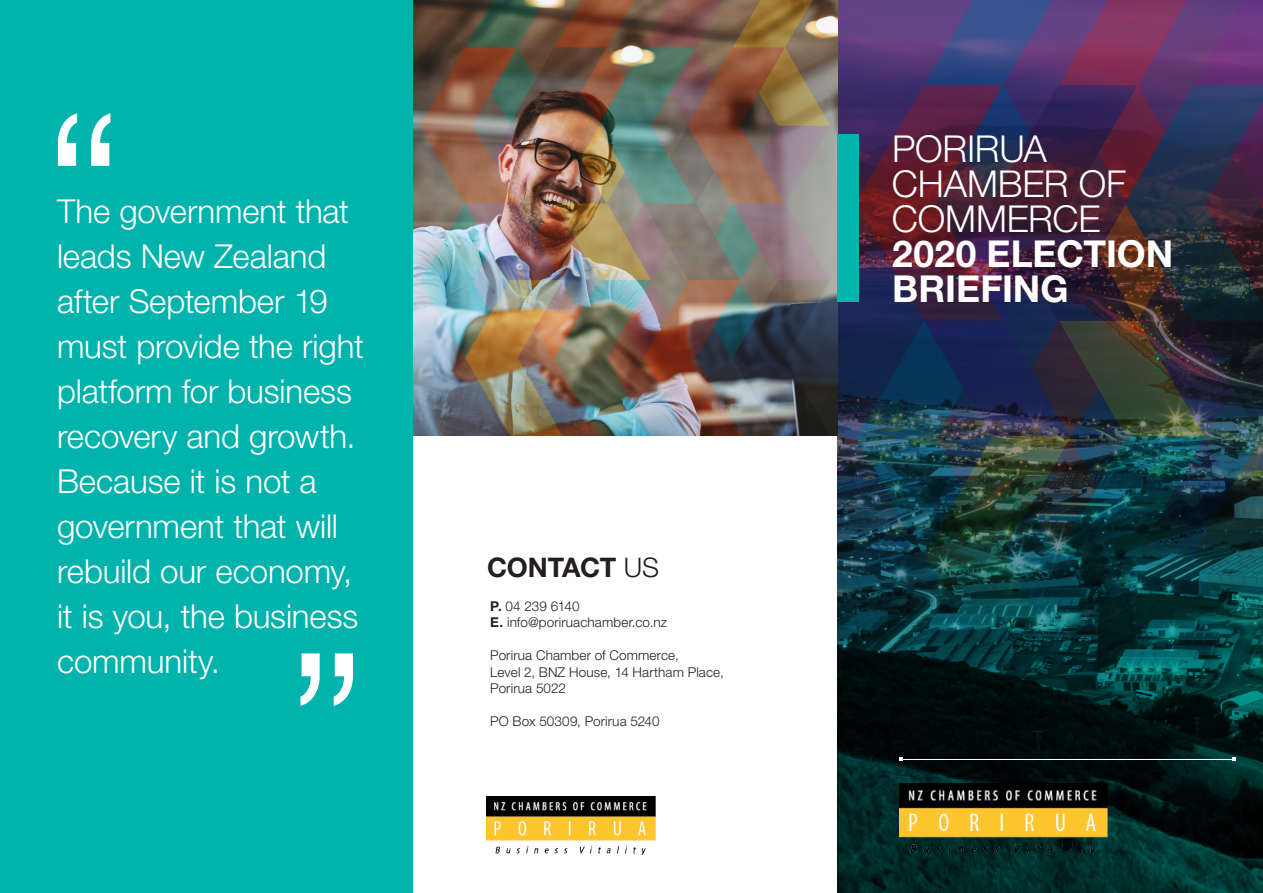
<style>
.page{position:relative;width:1263px;height:893px;background:#fff}
.page>*{position:absolute;margin:0;border:0;box-sizing:border-box;transform-origin:0 0}
.Heading_1{font:300 37.2px/35.1px "Helvetica Neue LT Pro";letter-spacing:-.005em;color:#fff}
.indent{font:300 33px/45px "Helvetica Neue LT Pro";letter-spacing:-.005em;color:#fff}
.Heading_1-2{font:700 27px "Helvetica Neue LT Pro";letter-spacing:-.005em;color:#231f20}
.t1{font:300 13.5px/16.5px "Helvetica Neue LT Pro";letter-spacing:.01em;color:#231f20}
.s1{font-weight:300}
.s2{font-weight:700}
</style>
<div class="page">
<svg style="left:838px;top:0;width:425px;height:893px;background:#031e20"></svg>
<img style="left:412px;top:0;width:426px;height:436px">
<div style="left:0;top:0;width:412px;height:893px;background:#00b3ac"></div>
<img style="left:900px;top:783px;width:207px;height:72px">
<img style="left:487px;top:797px;width:168px;height:58px">
<hr style="left:901px;top:759px;width:333px;height:1px;background:#fff">
<img style="left:855px;top:0;width:408px;height:672px">
<svg style="left:58px;top:113px;width:52px;height:53px"></svg>
<svg style="left:300px;top:653px;width:53px;height:53px"></svg>
<img style="left:420px;top:0;width:410px;height:436px">
<div style="left:838px;top:134px;width:21px;height:167px;background:#00b3ac"></div>
<p class="indent" style="left:57px;top:188px;width:308px">The government that leads New Zealand after September 19 must provide the right platform for business recovery and growth.<br>Because it is not a government that will rebuild our economy, it is you, the business community.</p>
<p class="Heading_1-2" style="left:487px;top:551px;width:174px">CONTACT <span class="s1">US</span></p>
<p class="t1" style="left:490px;top:597px;width:178px"><span class="s2">P.</span> 04 239 6140<br><span class="s2">E.</span> info@poriruachamber.co.nz</p>
<p class="t1" style="left:490px;top:647px;width:235px">Porirua Chamber of Commerce,<br>Level 2, BNZ House, 14 Hartham Place,<br>Porirua 5022</p>
<p class="t1" style="left:490px;top:713px;width:171px">PO Box 50309, Porirua 5240</p>
<p class="Heading_1" style="left:892px;top:130px;width:283px">PORIRUA<br>CHAMBER OF<br>COMMERCE<br><span class="s2">2020 ELECTION<br>BRIEFING</span></p>
</div>
